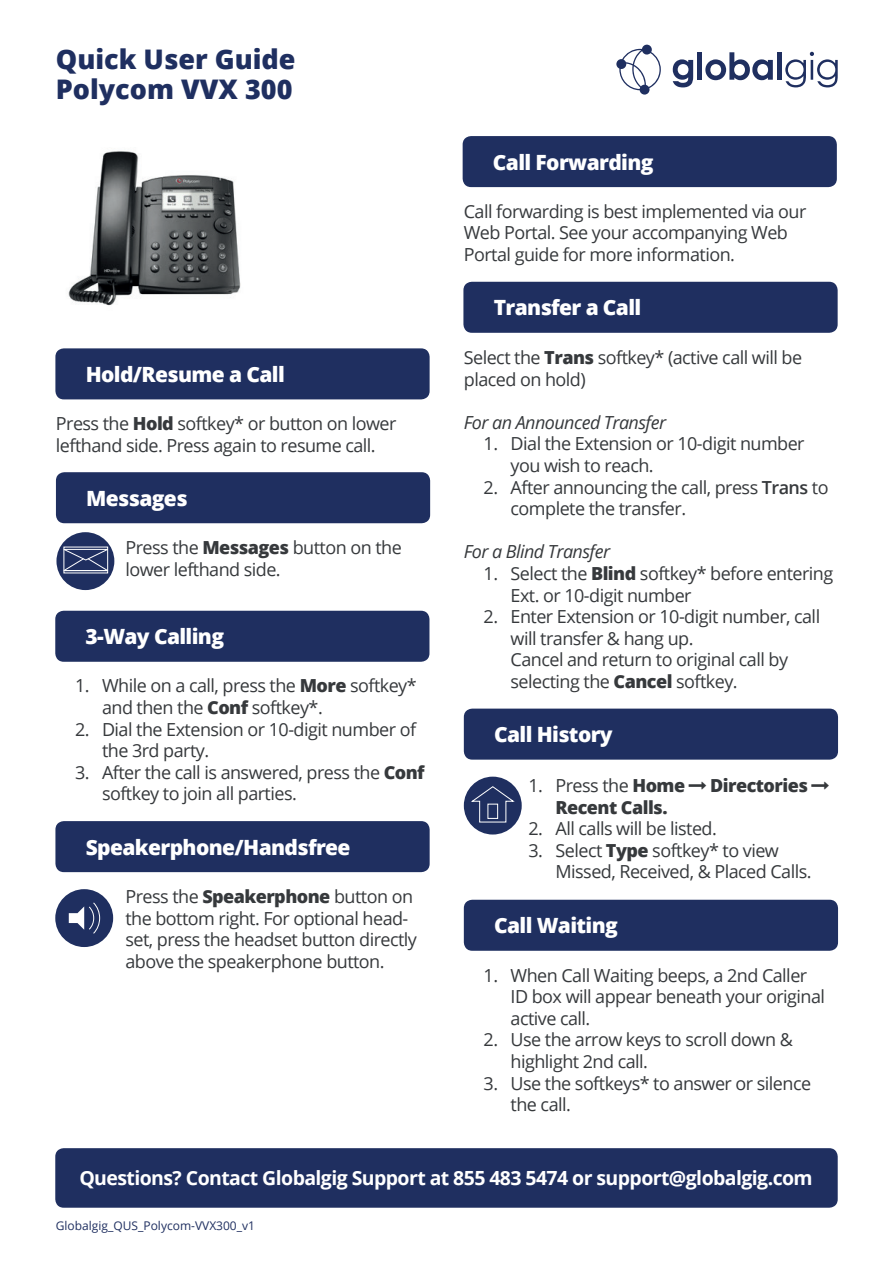
<style>
.page{position:relative;width:893px;height:1263px;background:#fff}
.page>*{position:absolute;margin:0;border:0;box-sizing:border-box;transform-origin:0 0}
.t1{font:800 27px "Open Sans";color:#1f2f60}
.t2{font:800 21px "Open Sans";letter-spacing:-.03em;color:#fff}
.t3{font:700 19.5px "Open Sans";letter-spacing:-.03em;color:#fff}
.t4{font:18px/21.6px "Open Sans";letter-spacing:-.03em;color:#36393c}
.t5{font:italic 18px "Open Sans";letter-spacing:-.03em;color:#36393c}
.t6{font:800 18px "Open Sans";letter-spacing:-.03em;color:#36393c}
.t7{font:12px "Open Sans";color:#1f2f60}
.s1{font-weight:800}
.s2{font-weight:600}
</style>
<div class="page">
<svg style="left:673px;top:59px;width:20px;height:28px"></svg>
<div style="left:697px;top:52px;width:5px;height:28px;background:#1f2f60"></div>
<svg style="left:705px;top:52px;width:68px;height:28px"></svg>
<div style="left:777px;top:52px;width:5px;height:28px;background:#1f2f60"></div>
<svg style="left:785px;top:52px;width:53px;height:35px"></svg>
<svg style="left:616px;top:45px;width:45px;height:50px"></svg>
<div style="left:55px;top:1148px;width:783px;height:60px;background:#1f2f60;border-radius:9px"></div>
<div style="left:56px;top:472px;width:374px;height:51px;background:#1f2f60;border-radius:9px"></div>
<div style="left:55px;top:611px;width:374px;height:51px;background:#1f2f60;border-radius:9px"></div>
<div style="left:55px;top:821px;width:375px;height:51px;background:#1f2f60;border-radius:9px"></div>
<div style="left:463px;top:136px;width:374px;height:51px;background:#1f2f60;border-radius:9px"></div>
<div style="left:463px;top:282px;width:375px;height:51px;background:#1f2f60;border-radius:9px"></div>
<div style="left:464px;top:709px;width:374px;height:51px;background:#1f2f60;border-radius:9px"></div>
<div style="left:464px;top:900px;width:374px;height:51px;background:#1f2f60;border-radius:9px"></div>
<img style="left:68px;top:151px;width:173px;height:155px">
<div style="left:55px;top:348px;width:375px;height:51px;background:#1f2f60;border-radius:9px"></div>
<svg style="left:56px;top:532px;width:58px;height:58px;background:#33416e"></svg>
<svg style="left:63px;top:549px;width:46px;height:22px"></svg>
<hr style="left:64px;top:570px;width:44px;height:1px;background:#fff">
<div style="left:464px;top:777px;width:58px;height:57px;background:#1f2f60;border-radius:50%"></div>
<svg style="left:470px;top:786px;width:45px;height:37px"></svg>
<div style="left:55px;top:889px;width:58px;height:58px;background:#1f2f60;border-radius:50%"></div>
<svg style="left:69px;top:902px;width:31px;height:32px"></svg>
<h1 class="t1" style="left:56px;top:39px;width:241px">Quick User Guide</h1>
<h1 class="t1" style="left:56px;top:69px;width:238px">Polycom VVX 300</h1>
<p class="t2" style="left:86px;top:358px;width:201px">Hold/Resume a Call</p>
<p class="t4" style="left:56px;top:412px;width:342px">Press the <span class="s1">Hold</span> softkey* or button on lower lefthand side. Press again to resume call.</p>
<p class="t2" style="left:86px;top:482px;width:103px">Messages</p>
<p class="t4" style="left:125px;top:536px;width:278px">Press the <span class="s1">Messages</span> button on the lower lefthand side.</p>
<p class="t2" style="left:86px;top:621px;width:140px">3-Way Calling</p>
<p class="t4" style="left:102px;top:675px;width:316px;text-indent:-27px">1. While on a call, press the <span class="s1">More</span> softkey* and then the <span class="s1">Conf</span> softkey*.</p>
<p class="t4" style="left:102px;top:718px;width:316px;text-indent:-27px">2. Dial the Extension or 10-digit number of the 3rd party.</p>
<p class="t4" style="left:102px;top:761px;width:324px;text-indent:-27px">3. After the call is answered, press the <span class="s1">Conf </span>softkey to join all parties.</p>
<p class="t2" style="left:86px;top:831px;width:266px">Speakerphone/Handsfree</p>
<p class="t4" style="left:125px;top:885px;width:293px">Press the <span class="s1">Speakerphone</span> button on the bottom right. For optional head&shy;set, press the headset button directly above the speakerphone button.</p>
<p class="t2" style="left:493px;top:146px;width:162px">Call Forwarding</p>
<p class="t4" style="left:464px;top:200px;width:344px">Call forwarding is best implemented via our<br>Web Portal. See your accompanying Web<br>Portal guide for more information.</p>
<p class="t2" style="left:494px;top:292px;width:149px">Transfer a Call</p>
<p class="t4" style="left:464px;top:346px;width:340px">Select the <span class="s1">Trans</span> softkey* (active call will be placed on hold)</p>
<p class="t5" style="left:464px;top:410px;width:204px">For an Announced Transfer</p>
<p class="t4" style="left:511px;top:432px;width:295px;text-indent:-27px">1. Dial the Extension or 10-digit number you wish to reach.</p>
<p class="t4" style="left:511px;top:476px;width:319px;text-indent:-27px">2. After announcing the call, press <span class="s2">Trans</span> to complete the transfer.</p>
<p class="t5" style="left:464px;top:539px;width:148px">For a Blind Transfer</p>
<p class="t4" style="left:511px;top:562px;width:324px;text-indent:-27px">1. Select the <span class="s1">Blind</span> softkey* before entering<br>Ext. or 10-digit number</p>
<p class="t4" style="left:511px;top:605px;width:311px;text-indent:-27px">2. Enter Extension or 10-digit number, call will transfer &amp; hang up.<br>Cancel and return to original call by selecting the <span class="s1">Cancel</span> softkey.</p>
<p class="t2" style="left:494px;top:718px;width:120px">Call History</p>
<p class="t4" style="left:528px;top:774px;width:158px">1. Press the <span class="s1">Home</span></p>
<p class="t6" style="left:710px;top:772px;width:99px">Directories</p>
<p class="t6" style="left:555px;top:793px;width:113px">Recent Calls.</p>
<p class="t4" style="left:528px;top:817px;width:190px">2. All calls will be listed.</p>
<p class="t4" style="left:555px;top:839px;width:258px;text-indent:-27px">3. Select <span class="s1">Type</span> softkey* to view<br>Missed, Received, &amp; Placed Calls.</p>
<p class="t2" style="left:494px;top:910px;width:125px">Call Waiting</p>
<p class="t4" style="left:511px;top:964px;width:316px;text-indent:-27px">1. When Call Waiting beeps, a 2nd Caller<br>ID box will appear beneath your original active call.</p>
<p class="t4" style="left:511px;top:1028px;width:284px;text-indent:-27px">2. Use the arrow keys to scroll down &amp; highlight 2nd call.</p>
<p class="t4" style="left:511px;top:1072px;width:302px;text-indent:-27px">3. Use the softkeys* to answer or silence the call.</p>
<p class="t3" style="left:79px;top:1164px;width:735px">Questions? Contact Globalgig Support at 855 483 5474 or support@globalgig.com</p>
<p class="t7" style="left:56px;top:1217px;width:201px">Globalgig_QUS_Polycom-VVX300_v1</p>
</div>
